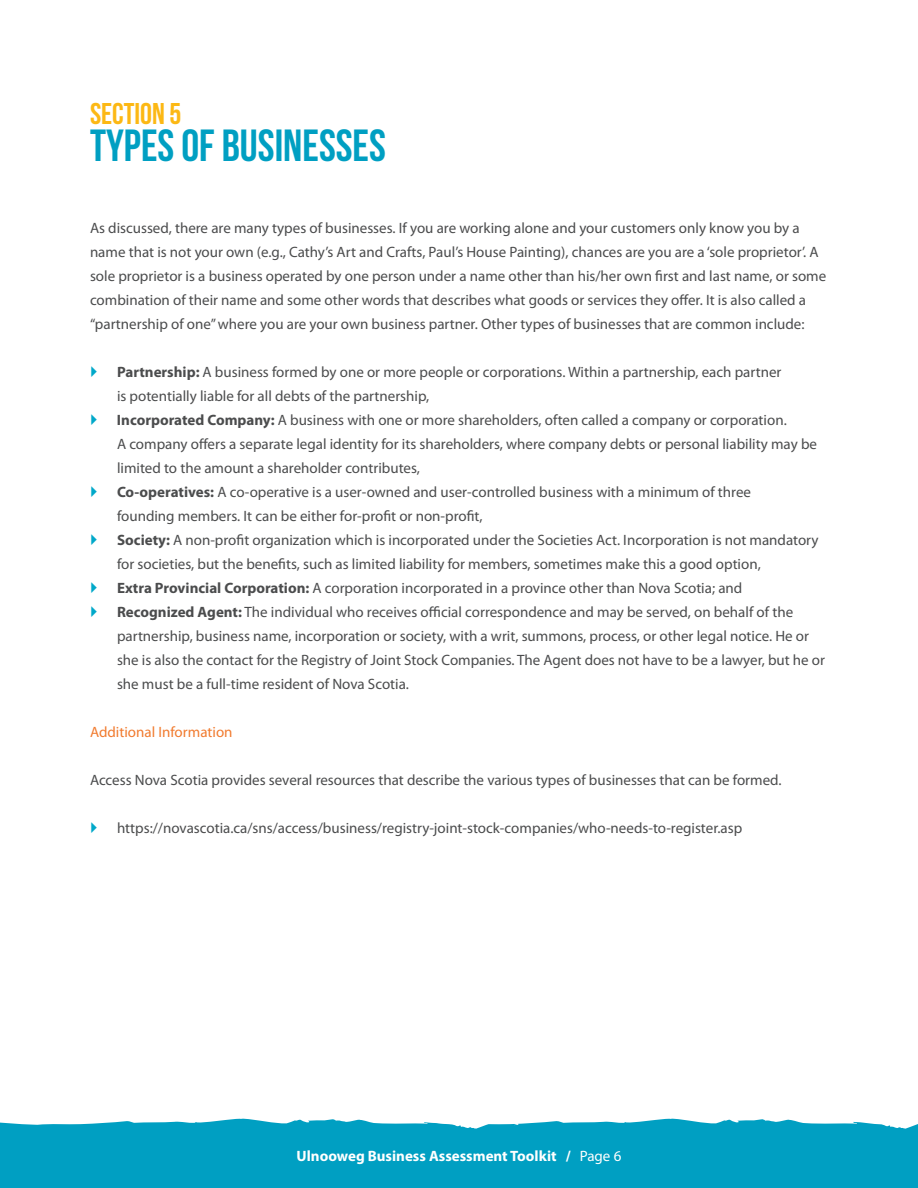
<style>
.page{position:relative;width:918px;height:1188px;background:#fff}
.page>*{position:absolute;margin:0;border:0;box-sizing:border-box;transform-origin:0 0}
.t1{font:700 45px "Bebas Neue";color:#009fc2}
.t2{font:700 30px "Bebas Neue";color:#fcb814}
.t3{font:15px/24px "Myriad Pro";color:#4b4c4d}
.t4{font:700 15px "Myriad Pro";color:#fff}
.t5{font:15px "Myriad Pro";color:#f17b2f}
.s1{font-weight:700}
.s2{font-weight:400}
</style>
<div class="page">
<div style="left:0;top:1112px;width:918px;height:76px;background:#009fc2"></div>
<svg style="left:0;top:1112px;width:918px;height:17px"></svg>
<h2 class="t2" style="left:90px;top:97px;width:93px">SECTION 5</h2>
<h1 class="t1" style="left:90px;top:121px;width:298px">TYPES OF BUSINESSES</h1>
<p class="t3" style="left:90px;top:216px;width:738px">As discussed, there are many types of businesses. If you are working alone and your customers only know you by a name that is not your own (e.g., Cathy’s Art and Crafts, Paul’s House Painting), chances are you are a ‘sole proprietor’. A sole proprietor is a business operated by one person under a name other than his/her own first and last name, or some combination of their name and some other words that describes what goods or services they offer. It is also called a “partnership of one” where you are your own business partner. Other types of businesses that are common include:</p>
<p class="t3" style="left:117px;top:360px;width:710px"><span class="s1">Partnership:</span> A business formed by one or more people or corporations. Within a partnership, each partner<br>is potentially liable for all debts of the partnership,<br><span class="s1">Incorporated Company:</span> A business with one or more shareholders, often called a company or corporation.<br>A company offers a separate legal identity for its shareholders, where company debts or personal liability may be limited to the amount a shareholder contributes,<br><span class="s1">Co-operatives:</span> A co-operative is a user-owned and user-controlled business with a minimum of three<br>founding members. It can be either for-profit or non-profit,<br><span class="s1">Society:</span> A non-profit organization which is incorporated under the Societies Act. Incorporation is not mandatory for societies, but the benefits, such as limited liability for members, sometimes make this a good option,<br><span class="s1">Extra Provincial Corporation:</span> A corporation incorporated in a province other than Nova Scotia; and<br><span class="s1">Recognized Agent:</span> The individual who receives official correspondence and may be served, on behalf of the partnership, business name, incorporation or society, with a writ, summons, process, or other legal notice. He or she is also the contact for the Registry of Joint Stock Companies. The Agent does not have to be a lawyer, but he or she must be a full-time resident of Nova Scotia.</p>
<p class="t5" style="left:90px;top:723px;width:144px">Additional Information</p>
<p class="t3" style="left:90px;top:768px;width:693px">Access Nova Scotia provides several resources that describe the various types of businesses that can be formed.</p>
<p class="t3" style="left:117px;top:816px;width:627px">https://novascotia.ca/sns/access/business/registry-joint-stock-companies/who-needs-to-register.asp</p>
<p class="t4" style="left:297px;top:1146px;width:326px">Ulnooweg Business Assessment Toolkit / <span class="s2">Page 6</span></p>
</div>
